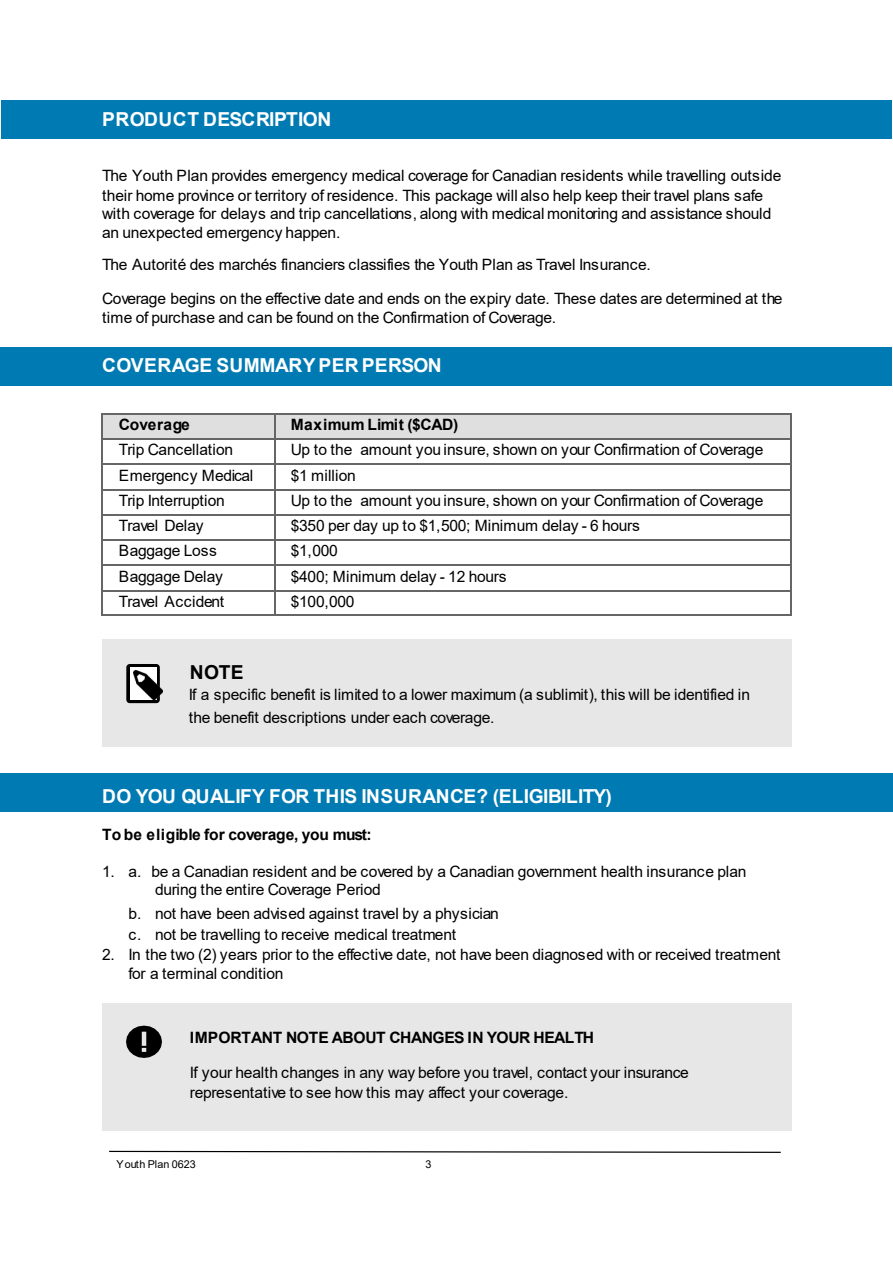
<style>
.page{position:relative;width:893px;height:1264px;background:#fff}
.page>*{position:absolute;margin:0;border:0;box-sizing:border-box;transform-origin:0 0}
.t1{font:700 19.2px "Gmdyqm Arial";letter-spacing:.01em;color:#fff}
.t2{font:700 19.2px "Gmdyqm Arial";letter-spacing:-.03em;color:#fff}
.t3{font:700 19.2px "Gmdyqm Arial";color:#000}
.t4{font:15.6px/18.8px "Jvfsgc Arial";letter-spacing:-.02em;color:#000}
.t5{font:700 15.6px "Gmdyqm Arial";letter-spacing:-.02em;color:#000}
.t6{font:700 15.6px "Gmdyqm Arial";letter-spacing:.005em;color:#000}
.t7{font:15.6px "Jvfsgc Arial";letter-spacing:.01em;color:#000}
.t8{font:10.8px "Jvfsgc Arial";color:#000}
</style>
<div class="page">
<div style="left:1px;top:100px;width:891px;height:39px;background:#007ab3"></div>
<div style="left:0;top:347px;width:891px;height:39px;background:#007ab3"></div>
<div style="left:0;top:773px;width:893px;height:38px;background:#007ab3"></div>
<div style="left:102px;top:1003px;width:689px;height:127px;background:#e7e7e7"></div>
<svg style="left:109px;top:1150px;width:672px;height:3px"></svg>
<div style="left:103px;top:413px;width:172px;height:25px;background:#dfdfdf"></div>
<div style="left:275px;top:413px;width:517px;height:25px;background:#dfdfdf"></div>
<hr style="left:102px;top:413px;width:172px;height:1px;background:#666">
<hr style="left:275px;top:413px;width:516px;height:1px;background:#666">
<hr style="left:102px;top:438px;width:172px;height:2px;background:#666">
<hr style="left:275px;top:438px;width:516px;height:2px;background:#666">
<hr style="left:102px;top:464px;width:172px;height:1px;background:#666">
<hr style="left:275px;top:464px;width:516px;height:1px;background:#666">
<hr style="left:102px;top:489px;width:172px;height:1px;background:#666">
<hr style="left:275px;top:489px;width:516px;height:1px;background:#666">
<hr style="left:102px;top:514px;width:172px;height:1px;background:#666">
<hr style="left:275px;top:514px;width:516px;height:1px;background:#666">
<hr style="left:102px;top:539px;width:172px;height:2px;background:#666">
<hr style="left:275px;top:539px;width:516px;height:2px;background:#666">
<hr style="left:102px;top:565px;width:172px;height:1px;background:#666">
<hr style="left:275px;top:565px;width:516px;height:1px;background:#666">
<hr style="left:102px;top:590px;width:172px;height:1px;background:#666">
<hr style="left:275px;top:590px;width:516px;height:1px;background:#666">
<svg style="left:101px;top:413px;width:1px;height:202px"></svg>
<hr style="left:102px;top:614px;width:172px;height:1px;background:#666">
<svg style="left:274px;top:413px;width:1px;height:202px"></svg>
<hr style="left:275px;top:614px;width:516px;height:1px;background:#666">
<svg style="left:791px;top:413px;width:1px;height:202px"></svg>
<div style="left:102px;top:640px;width:689px;height:106px;background:#e7e7e7"></div>
<h2 class="t1" style="left:102px;top:106px;width:231px">PRODUCT DESCRIPTION</h2>
<p class="t4" style="left:102px;top:166px;width:681px">The Youth Plan provides emergency medical coverage for Canadian residents while travelling outside their home province or territory of residence. This package will also help keep their travel plans safe with coverage for delays and trip cancellations, along with medical monitoring and assistance should an unexpected emergency happen.</p>
<p class="t4" style="left:102px;top:255px;width:550px">The Autorité des marchés financiers classifies the Youth Plan as Travel Insurance.</p>
<p class="t4" style="left:102px;top:289px;width:682px;line-height:19.2px">Coverage begins on the effective date and ends on the expiry date. These dates are determined at the time of purchase and can be found on the Confirmation of Coverage.</p>
<h2 class="t1" style="left:102px;top:352px;width:341px">COVERAGE SUMMARYPER PERSON</h2>
<p class="t5" style="left:119px;top:414px;width:72px">Coverage</p>
<p class="t6" style="left:291px;top:414px;width:169px">Maximum Limit ($CAD)</p>
<p class="t4" style="left:119px;top:440px;width:116px">Trip Cancellation</p>
<p class="t4" style="left:291px;top:440px;width:474px">Up to the amount you insure, shown on your Confirmation of Coverage</p>
<p class="t4" style="left:119px;top:465px;width:136px">Emergency Medical</p>
<p class="t7" style="left:291px;top:464px;width:67px">$1 million</p>
<p class="t4" style="left:119px;top:491px;width:107px">Trip Interruption</p>
<p class="t4" style="left:291px;top:491px;width:474px">Up to the amount you insure, shown on your Confirmation of Coverage</p>
<p class="t4" style="left:119px;top:516px;width:86px">Travel Delay</p>
<p class="t4" style="left:291px;top:516px;width:351px">$350 per day up to $1,500; Minimum delay - 6 hours</p>
<p class="t4" style="left:119px;top:541px;width:99px">Baggage Loss</p>
<p class="t4" style="left:291px;top:541px;width:49px">$1,000</p>
<p class="t4" style="left:119px;top:566px;width:105px">Baggage Delay</p>
<p class="t4" style="left:291px;top:566px;width:217px">$400; Minimum delay - 12 hours</p>
<p class="t4" style="left:119px;top:592px;width:107px">Travel Accident</p>
<p class="t4" style="left:291px;top:592px;width:65px">$100,000</p>
<h3 class="t3" style="left:190px;top:658px;width:55px">NOTE</h3>
<p class="t4" style="left:189px;top:683px;width:563px;line-height:22.8px">If a specific benefit is limited to a lower maximum (a sublimit), this will be identified in the benefit descriptions under each coverage.</p>
<h2 class="t2" style="left:102px;top:782px;width:511px">DO YOU QUALIFY FOR THIS INSURANCE? (ELIGIBILITY)</h2>
<p class="t5" style="left:102px;top:823px;width:271px">To be eligible for coverage, you must:</p>
<p class="t4" style="left:102px;top:862px;width:14px">1.</p>
<p class="t4" style="left:155px;top:862px;width:593px;line-height:18px;text-indent:-26px">a. be a Canadian resident and be covered by a Canadian government health insurance plan during the entire Coverage Period</p>
<p class="t4" style="left:129px;top:904px;width:372px">b. not have been advised against travel by a physician</p>
<p class="t4" style="left:129px;top:924px;width:329px">c. not be travelling to receive medical treatment</p>
<p class="t4" style="left:129px;top:945px;width:653px;line-height:19.2px;text-indent:-26px">2. In the two (2) years prior to the effective date, not have been diagnosed with or received treatment for a terminal condition</p>
<h3 class="t5" style="left:190px;top:1026px;width:406px">IMPORTANT NOTE ABOUT CHANGES IN YOUR HEALTH</h3>
<p class="t4" style="left:190px;top:1062px;width:500px;line-height:20.4px">If your health changes in any way before you travel, contact your insurance representative to see how this may affect your coverage.</p>
<p class="t8" style="left:117px;top:1156px;width:81px">Youth Plan 0623</p>
<p class="t8" style="left:425px;top:1156px;width:8px">3</p>
</div>
